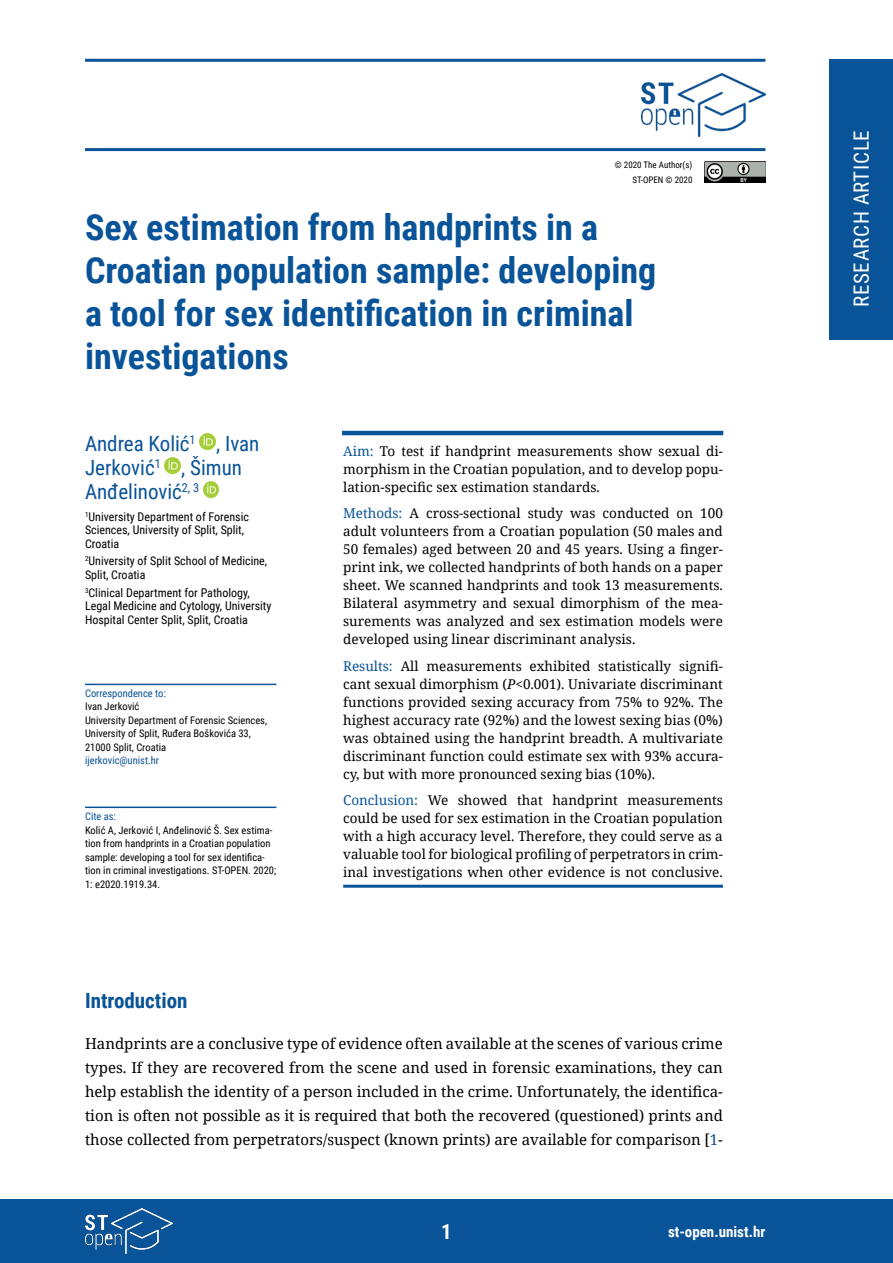
<style>
.page{position:relative;width:893px;height:1263px;background:#fff}
.page>*{position:absolute;margin:0;border:0;box-sizing:border-box;transform-origin:0 0}
.t1{font:700 36px/43.2px "Roboto Condensed";color:#095398}
.t2{font:21px/24px "Roboto Condensed";color:#095398}
.t3{font:21px "Roboto Condensed";letter-spacing:.035em;color:#fff}
.t4{font:700 21px "Roboto Condensed";color:#095398}
.t5{font:700 21px "Roboto Condensed";color:#fff}
.t6{font:15px/24px "Noto Serif";color:#000;text-align:justify}
.t7{font:700 15px "Roboto Condensed";color:#fff}
.t8{font:13.5px/18px "Noto Serif";color:#000;text-align:justify}
.t9{font:12px/13.5px "Roboto Condensed";color:#000}
.t10{font:10.5px/13.5px "Roboto Condensed";color:#000}
.t11{font:10.5px "Roboto Condensed";color:#095398}
.t12{font:9px/14.5px "Roboto Condensed";color:#000;text-align:right}
.s1{color:#095398}
.s2{font-style:italic}
</style>
<div class="page">
<div style="left:829px;top:60px;width:64px;height:280px;background:#095398"></div>
<div style="left:0;top:1199px;width:893px;height:64px;background:#095398"></div>
<hr style="left:85px;top:59px;width:680px;height:3px;background:#095398">
<img style="left:85px;top:1209px;width:87px;height:44px">
<hr style="left:85px;top:148px;width:680px;height:3px;background:#095398">
<img style="left:641px;top:73px;width:124px;height:64px">
<img style="left:705px;top:162px;width:60px;height:21px">
<hr style="left:343px;top:885px;width:380px;height:3px;background:#095398">
<img style="left:199px;top:433px;width:17px;height:18px">
<img style="left:164px;top:457px;width:17px;height:18px">
<img style="left:203px;top:481px;width:16px;height:18px">
<hr style="left:85px;top:806px;width:191px;height:2px;background:#095398">
<hr style="left:85px;top:684px;width:191px;height:1px;background:#095398">
<hr style="left:342px;top:431px;width:381px;height:4px;background:#095398">
<p class="t12" style="left:615px;top:158px;width:79px">© 2020 The Author(s)<br>ST-OPEN © 2020</p>
<h1 class="t1" style="left:85px;top:204px;width:573px">Sex estimation from handprints in a Croatian population sample: developing a tool for sex identification in criminal investigations</h1>
<h2 class="t2" style="left:85px;top:430px;width:176px">Andrea Kolić<sup>1</sup> , Ivan<br>Jerković<sup>1</sup> , Šimun<br>Anđelinović<sup>2,</sup> <sup>3</sup></h2>
<p class="t9" style="left:85px;top:509px;width:165px"><sup>1</sup>University Department of Forensic<br>Sciences, University of Split, Split,<br>Croatia</p>
<p class="t9" style="left:85px;top:554px;width:184px"><sup>2</sup>University of Split School of Medicine,<br>Split, Croatia</p>
<p class="t9" style="left:85px;top:585px;width:188px"><sup>3</sup>Clinical Department for Pathology,<br>Legal Medicine and Cytology, University<br>Hospital Center Split, Split, Croatia</p>
<p class="t11" style="left:85px;top:685px;width:82px">Correspondence to:</p>
<p class="t10" style="left:85px;top:699px;width:184px">Ivan Jerković<br>University Department of Forensic Sciences,<br>University of Split, Ruđera Boškovića 33,<br>21000 Split, Croatia</p>
<p class="t11" style="left:85px;top:753px;width:76px">ijerkovic@unist.hr</p>
<p class="t11" style="left:85px;top:809px;width:33px">Cite as:</p>
<p class="t10" style="left:85px;top:823px;width:193px">Kolić A, Jerković I, Anđelinović Š. Sex estima&shy;tion from handprints in a Croatian population sample: developing a tool for sex identifica&shy;tion in criminal investigations. ST-OPEN. 2020; 1: e2020.1919.34.</p>
<p class="t8" style="left:343px;top:441px;width:381px"><span class="s1">Aim:</span> To test if handprint measurements show sexual di&shy;morphism in the Croatian population, and to develop popu&shy;lation-specific sex estimation standards.</p>
<p class="t8" style="left:343px;top:504px;width:381px"><span class="s1">Methods:</span> A cross-sectional study was conducted on 100 adult volunteers from a Croatian population (50 males and 50 females) aged between 20 and 45 years. Using a finger&shy;print ink, we collected handprints of both hands on a paper sheet. We scanned handprints and took 13 measurements.<br>Bilateral asymmetry and sexual dimorphism of the mea&shy;surements was analyzed and sex estimation models were developed using linear discriminant analysis.</p>
<p class="t8" style="left:343px;top:656px;width:381px"><span class="s1">Results:</span> All measurements exhibited statistically signifi&shy;cant sexual dimorphism (<span class="s2">P</span>&lt;0.001). Univariate discriminant functions provided sexing accuracy from 75% to 92%. The highest accuracy rate (92%) and the lowest sexing bias (0%) was obtained using the handprint breadth. A multivariate discriminant function could estimate sex with 93% accura&shy;cy, but with more pronounced sexing bias (10%).</p>
<p class="t8" style="left:343px;top:791px;width:381px"><span class="s1">Conclusion:</span> We showed that handprint measurements could be used for sex estimation in the Croatian population with a high accuracy level. Therefore, they could serve as a valuable tool for biological profiling of perpetrators in crim&shy;inal investigations when other evidence is not conclusive.</p>
<h2 class="t4" style="left:85px;top:985px;width:104px">Introduction</h2>
<p class="t6" style="left:85px;top:1031px;width:639px">Handprints are a conclusive type of evidence often available at the scenes of various crime types. If they are recovered from the scene and used in forensic examinations, they can help establish the identity of a person included in the crime. Unfortunately, the identifica&shy;tion is often not possible as it is required that both the recovered (questioned) prints and those collected from perpetrators/suspect (known prints) are available for comparison [<span class="s1">1</span>-</p>
<h2 class="t5" style="left:441px;top:1217px;width:12px">1</h2>
<p class="t7" style="left:668px;top:1221px;width:99px">st-open.unist.hr</p>
<h2 class="t3" style="left:847px;top:307px;width:179px;rotate:-90deg">RESEARCH ARTICLE</h2>
</div>
